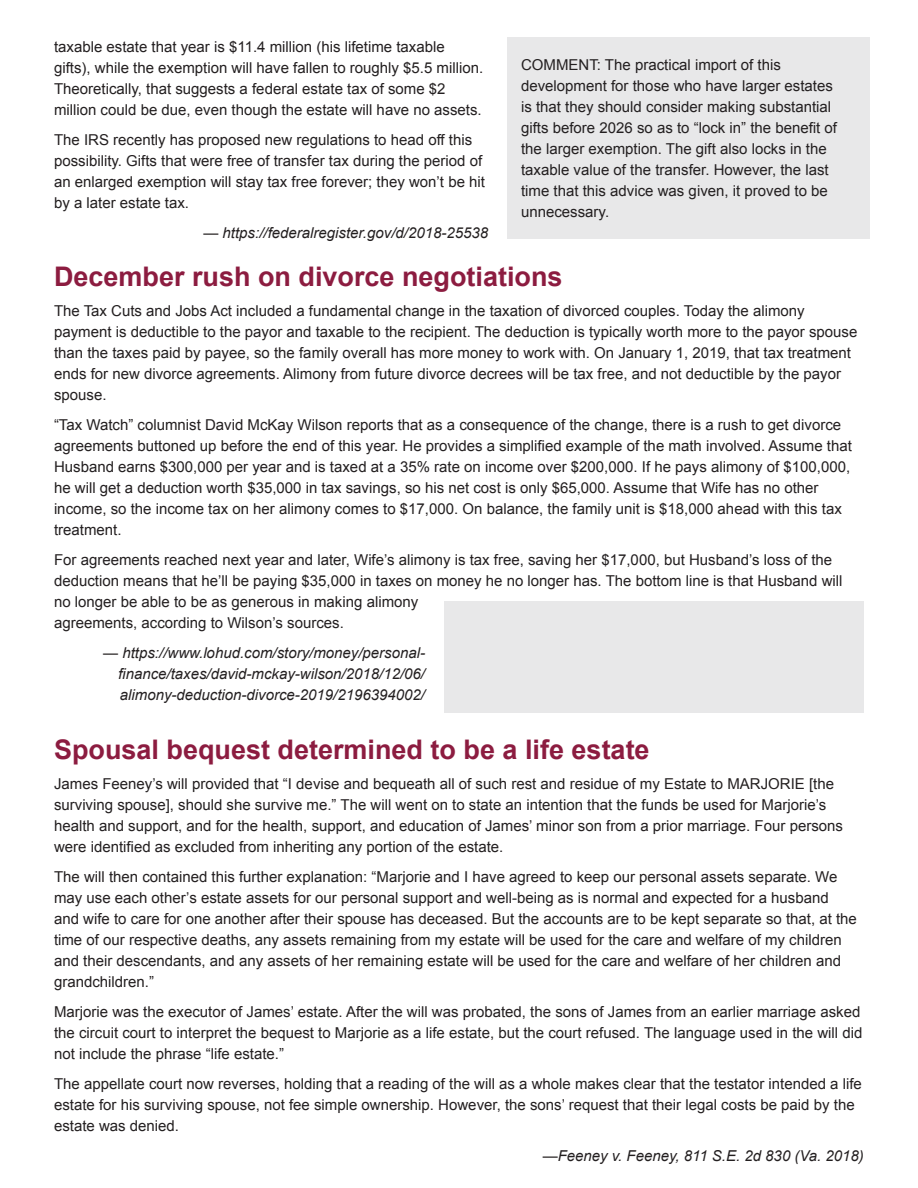
<style>
.page{position:relative;width:918px;height:1188px;background:#fff}
.page>*{position:absolute;margin:0;border:0;box-sizing:border-box;transform-origin:0 0}
.t1{font:700 27px "Arial";color:#8c1c40}
.t2{font:15px/21px "Arial";color:#231f20}
.t3{font:italic 15px/21px "Arial";color:#231f20;text-align:justify}
</style>
<div class="page">
<div style="left:508px;top:38px;width:362px;height:201px;background:#e8e8e9"></div>
<div style="left:445px;top:601px;width:419px;height:112px;background:#e8e8e9"></div>
<p class="t2" style="left:54px;top:37px;width:431px">taxable estate that year is $11.4 million (his lifetime taxable gifts), while the exemption will have fallen to roughly $5.5 million.<br>Theoretically, that suggests a federal estate tax of some $2 million could be due, even though the estate will have no assets.</p>
<p class="t2" style="left:54px;top:130px;width:433px">The IRS recently has proposed new regulations to head off this possibility. Gifts that were free of transfer tax during the period of an enlarged exemption will stay tax free forever; they won’t be hit by a later estate tax.</p>
<p class="t3" style="left:203px;top:223px;width:286px">— https://federalregister.gov/d/2018-25538</p>
<h1 class="t1" style="left:54px;top:259px;width:510px">December rush on divorce negotiations</h1>
<p class="t2" style="left:54px;top:301px;width:805px">The Tax Cuts and Jobs Act included a fundamental change in the taxation of divorced couples. Today the alimony payment is deductible to the payor and taxable to the recipient. The deduction is typically worth more to the payor spouse than the taxes paid by payee, so the family overall has more money to work with. On January 1, 2019, that tax treatment ends for new divorce agreements. Alimony from future divorce decrees will be tax free, and not deductible by the payor spouse.</p>
<p class="t2" style="left:54px;top:415px;width:799px">“Tax Watch” columnist David McKay Wilson reports that as a consequence of the change, there is a rush to get divorce agreements buttoned up before the end of this year. He provides a simplified example of the math involved. Assume that Husband earns $300,000 per year and is taxed at a 35% rate on income over $200,000. If he pays alimony of $100,000, he will get a deduction worth $35,000 in tax savings, so his net cost is only $65,000. Assume that Wife has no other income, so the income tax on her alimony comes to $17,000. On balance, the family unit is $18,000 ahead with this tax treatment.</p>
<p class="t2" style="left:54px;top:550px;width:790px">For agreements reached next year and later, Wife’s alimony is tax free, saving her $17,000, but Husband’s loss of the deduction means that he’ll be paying $35,000 in taxes on money he no longer has. The bottom line is that Husband will no longer be able to be as generous in making alimony<br>agreements, according to Wilson’s sources.</p>
<p class="t3" style="left:118px;top:643px;width:308px;text-indent:-15px">— https://www.lohud.com/story/money/personal&shy;finance/taxes/david-mckay-wilson/2018/12/06/ alimony-deduction-divorce-2019/2196394002/</p>
<h1 class="t1" style="left:54px;top:732px;width:597px">Spousal bequest determined to be a life estate</h1>
<p class="t2" style="left:54px;top:773px;width:791px">James Feeney’s will provided that “I devise and bequeath all of such rest and residue of my Estate to MARJORIE [the surviving spouse], should she survive me.” The will went on to state an intention that the funds be used for Marjorie’s health and support, and for the health, support, and education of James’ minor son from a prior marriage. Four persons were identified as excluded from inheriting any portion of the estate.</p>
<p class="t2" style="left:54px;top:866px;width:804px">The will then contained this further explanation: “Marjorie and I have agreed to keep our personal assets separate. We may use each other’s estate assets for our personal support and well-being as is normal and expected for a husband and wife to care for one another after their spouse has deceased. But the accounts are to be kept separate so that, at the time of our respective deaths, any assets remaining from my estate will be used for the care and welfare of my children and their descendants, and any assets of her remaining estate will be used for the care and welfare of her children and grandchildren.”</p>
<p class="t2" style="left:54px;top:1001px;width:810px">Marjorie was the executor of James’ estate. After the will was probated, the sons of James from an earlier marriage asked the circuit court to interpret the bequest to Marjorie as a life estate, but the court refused. The language used in the will did not include the phrase “life estate.”</p>
<p class="t2" style="left:54px;top:1073px;width:809px">The appellate court now reverses, holding that a reading of the will as a whole makes clear that the testator intended a life estate for his surviving spouse, not fee simple ownership. However, the sons’ request that their legal costs be paid by the estate was denied.</p>
<p class="t3" style="left:543px;top:1145px;width:323px">—Feeney v. Feeney, 811 S.E. 2d 830 (Va. 2018)</p>
<p class="t2" style="left:521px;top:55px;width:318px">COMMENT: The practical import of this development for those who have larger estates is that they should consider making substantial gifts before 2026 so as to “lock in” the benefit of the larger exemption. The gift also locks in the taxable value of the transfer. However, the last time that this advice was given, it proved to be unnecessary.</p>
</div>
